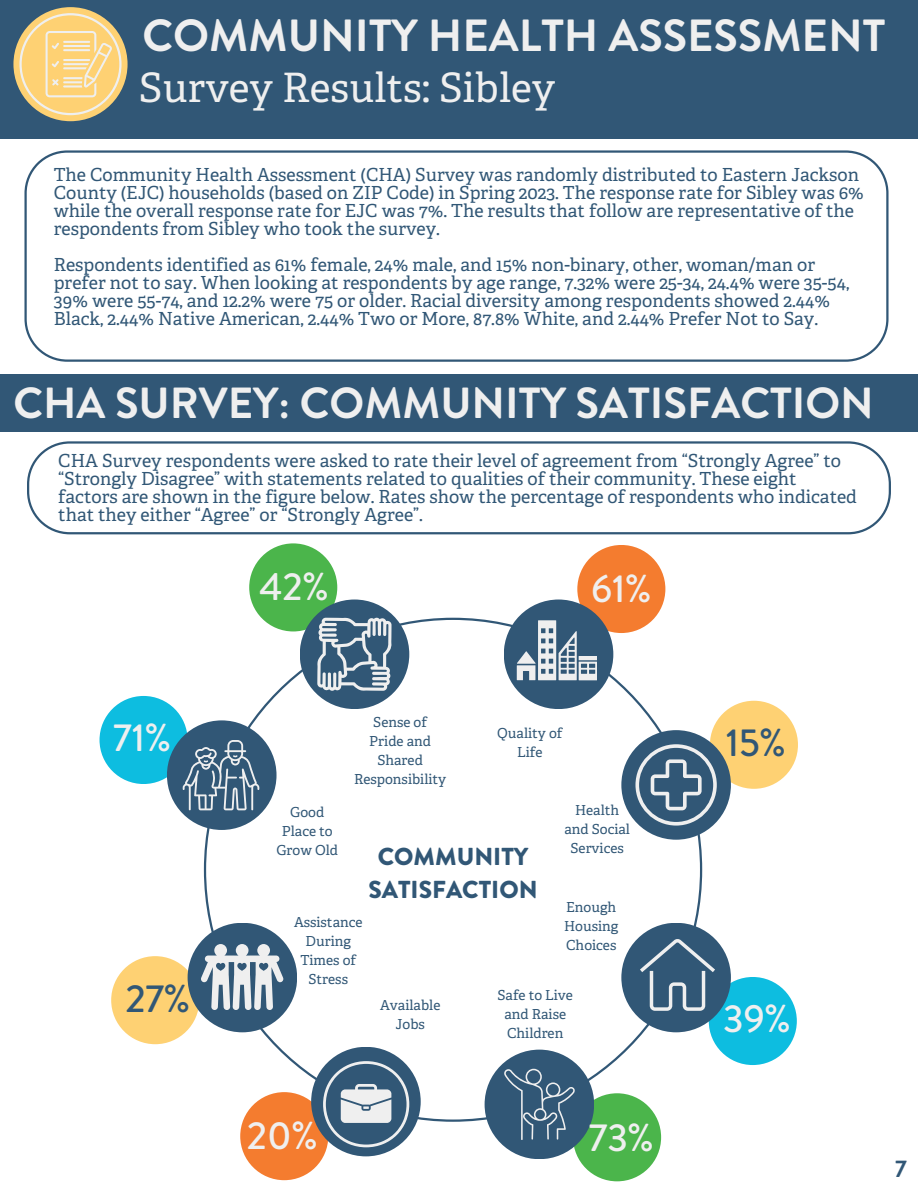
<style>
.page{position:relative;width:918px;height:1188px;background:#fff}
.page>*{position:absolute;margin:0;border:0;box-sizing:border-box;transform-origin:0 0}
.t1{font:700 45px "Brandon Grotesque";color:#efefef}
.t2{font:700 43.5px "Brandon Grotesque";color:#efefef}
.t3{font:40.5px "Adelle";color:#efefef}
.t4{font:500 39px "Brandon Grotesque";color:#efefef}
.t5{font:500 39px "Brandon Grotesque";color:#315776}
.t6{font:900 24.6px "Brandon Grotesque";color:#315776}
.t7{font:700 24px "Brandon Grotesque";color:#315776}
.t8{font:18px/18px "Adelle";color:#315776}
.t9{font:13.8px/18.9px "Adelle";color:#315776;text-align:center}
</style>
<div class="page">
<div style="left:0;top:0;width:918px;height:139px;background:#315776"></div>
<div style="left:13px;top:7px;width:115px;height:114px;background:#fed173;border-radius:50%"></div>
<svg style="left:19px;top:13px;width:103px;height:102px"></svg>
<div style="left:709px;top:977px;width:88px;height:88px;background:#0dbde0;border-radius:50%"></div>
<div style="left:111px;top:956px;width:88px;height:88px;background:#fed173;border-radius:50%"></div>
<div style="left:249px;top:543px;width:88px;height:88px;background:#4bb54b;border-radius:50%"></div>
<div style="left:573px;top:1093px;width:88px;height:88px;background:#4bb54b;border-radius:50%"></div>
<svg style="left:204px;top:618px;width:498px;height:504px"></svg>
<div style="left:240px;top:1092px;width:88px;height:88px;background:#f47c2f;border-radius:50%"></div>
<div style="left:485px;top:1050px;width:109px;height:109px;background:#315776;border-radius:50%"></div>
<div style="left:710px;top:701px;width:88px;height:88px;background:#fed173;border-radius:50%"></div>
<div style="left:621px;top:923px;width:110px;height:109px;background:#315776;border-radius:50%"></div>
<div style="left:358px;top:774px;width:191px;height:191px;background:#fff;border-radius:50%"></div>
<div style="left:621px;top:730px;width:110px;height:110px;background:#315776;border-radius:50%"></div>
<div style="left:188px;top:923px;width:109px;height:109px;background:#315776;border-radius:50%"></div>
<div style="left:577px;top:545px;width:88px;height:88px;background:#f47c2f;border-radius:50%"></div>
<div style="left:504px;top:600px;width:109px;height:109px;background:#315776;border-radius:50%"></div>
<div style="left:100px;top:696px;width:88px;height:88px;background:#0dbde0;border-radius:50%"></div>
<div style="left:167px;top:720px;width:110px;height:110px;background:#315776;border-radius:50%"></div>
<div style="left:300px;top:600px;width:109px;height:109px;background:#315776;border-radius:50%"></div>
<div style="left:311px;top:1047px;width:110px;height:109px;background:#315776;border-radius:50%"></div>
<svg style="left:317px;top:618px;width:75px;height:73px"></svg>
<svg style="left:517px;top:620px;width:80px;height:60px"></svg>
<svg style="left:504px;top:1069px;width:71px;height:71px"></svg>
<svg style="left:635px;top:744px;width:81px;height:81px"></svg>
<svg style="left:183px;top:740px;width:76px;height:70px"></svg>
<svg style="left:201px;top:944px;width:83px;height:66px"></svg>
<svg style="left:323px;top:1061px;width:86px;height:86px"></svg>
<svg style="left:640px;top:939px;width:75px;height:72px"></svg>
<svg style="left:24px;top:150px;width:864px;height:212px"></svg>
<div style="left:0;top:374px;width:918px;height:58px;background:#315776"></div>
<svg style="left:27px;top:441px;width:864px;height:93px"></svg>
<p class="t1" style="left:142px;top:3px;width:744px">COMMUNITY HEALTH ASSESSMENT</p>
<p class="t3" style="left:139px;top:61px;width:418px">Survey Results: Sibley</p>
<p class="t8" style="left:54px;top:165px;width:812px">The Community Health Assessment (CHA) Survey was randomly distributed to Eastern Jackson County (EJC) households (based on ZIP Code) in Spring 2023. The response rate for Sibley was 6% while the overall response rate for EJC was 7%. The results that follow are representative of the respondents from Sibley who took the survey.</p>
<p class="t8" style="left:54px;top:255px;width:797px">Respondents identified as 61% female, 24% male, and 15% non-binary, other, woman/man or prefer not to say. When looking at respondents by age range, 7.32% were 25-34, 24.4% were 35-54, 39% were 55-74, and 12.2% were 75 or older. Racial diversity among respondents showed 2.44% Black, 2.44% Native American, 2.44% Two or More, 87.8% White, and 2.44% Prefer Not to Say.</p>
<p class="t2" style="left:13px;top:372px;width:862px">CHA SURVEY: COMMUNITY SATISFACTION</p>
<p class="t8" style="left:58px;top:451px;width:800px">CHA Survey respondents were asked to rate their level of agreement from “Strongly Agree” to “Strongly Disagree” with statements related to qualities of their community. These eight factors are shown in the figure below. Rates show the percentage of respondents who indicated that they either “Agree” or “Strongly Agree”.</p>
<p class="t4" style="left:259px;top:559px;width:71px">42%</p>
<p class="t4" style="left:591px;top:561px;width:62px">61%</p>
<p class="t4" style="left:113px;top:710px;width:60px">71%</p>
<p class="t5" style="left:125px;top:971px;width:66px">27%</p>
<p class="t9" style="left:290px;top:803px;width:36px">Good</p>
<p class="t9" style="left:276px;top:822px;width:63px">Place to<br>Grow Old</p>
<p class="t9" style="left:373px;top:713px;width:55px">Sense of</p>
<p class="t9" style="left:369px;top:732px;width:63px">Pride and</p>
<p class="t9" style="left:354px;top:751px;width:94px">Shared<br>Responsibility</p>
<p class="t9" style="left:497px;top:723px;width:67px">Quality of<br>Life</p>
<p class="t6" style="left:378px;top:839px;width:152px">COMMUNITY</p>
<p class="t6" style="left:368px;top:873px;width:171px">SATISFACTION</p>
<p class="t9" style="left:575px;top:801px;width:46px">Health</p>
<p class="t9" style="left:564px;top:820px;width:67px">and Social<br>Services</p>
<p class="t9" style="left:294px;top:913px;width:70px">Assistance<br>During<br>Times of<br>Stress</p>
<p class="t9" style="left:380px;top:995px;width:62px">Available<br>Jobs</p>
<p class="t9" style="left:566px;top:898px;width:52px">Enough</p>
<p class="t9" style="left:564px;top:917px;width:56px;text-align:left">Housing<br>Choices</p>
<p class="t9" style="left:497px;top:986px;width:77px">Safe to Live and Raise<br>Children</p>
<p class="t4" style="left:247px;top:1108px;width:72px">20%</p>
<p class="t4" style="left:589px;top:1110px;width:67px">73%</p>
<p class="t5" style="left:726px;top:715px;width:62px">15%</p>
<p class="t4" style="left:723px;top:991px;width:69px">39%</p>
<p class="t7" style="left:895px;top:1151px;width:13px">7</p>
</div>
